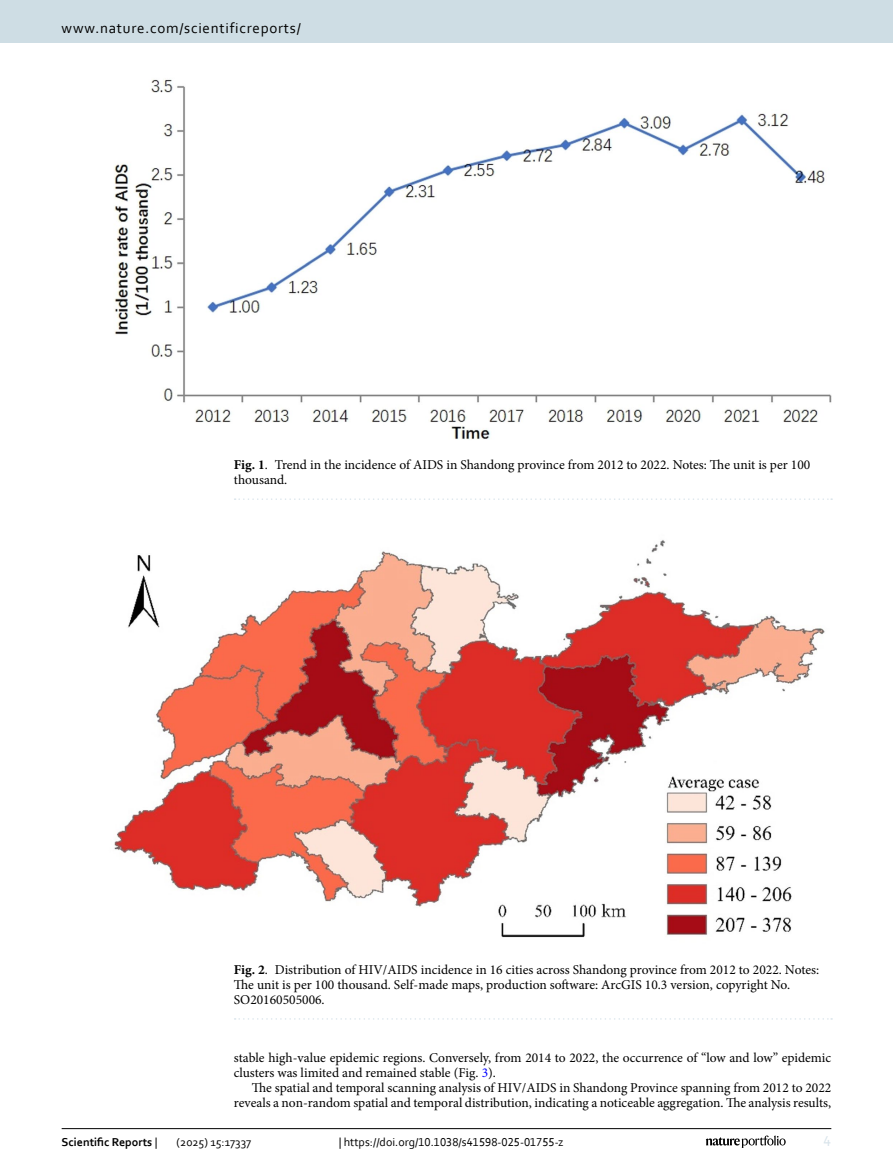
<style>
.page{position:relative;width:893px;height:1174px;background:#fff}
.page>*{position:absolute;margin:0;border:0;box-sizing:border-box;transform-origin:0 0}
.t1{font:15px "Corbel";letter-spacing:.05em;color:#000}
.t2{font:15px "Corbel";color:#d9e4eb}
.Figure_Caption{font:13.5px/15px "Minion Pro";color:#000}
.Body_Text_Indent{font:13.5px/15px "Minion Pro";color:#000;text-align:right}
.Body_Text{font:13.5px/15px "Minion Pro";color:#000}
.t3{font:12px "Corbel";color:#000}
.t4{font:700 12px "Corbel";color:#000}
.s1{font-weight:700}
.s2{color:#00f}
.s3{font-weight:400}
</style>
<div class="page">
<img style="left:114px;top:540px;width:711px;height:398px">
<svg style="left:235px;top:1018px;width:597px;height:1px"></svg>
<img style="left:114px;top:79px;width:717px;height:361px">
<svg style="left:235px;top:498px;width:597px;height:2px"></svg>
<hr style="left:62px;top:1128px;width:769px;height:1px;background:#000">
<svg style="left:706px;top:1135px;width:80px;height:12px"></svg>
<div style="left:0;top:0;width:893px;height:43px;background:#cedde4"></div>
<p class="t1" style="left:62px;top:18px;width:241px">www.nature.com/scientificreports/</p>
<p class="Figure_Caption" style="left:234px;top:457px;width:578px"><span class="s1">Fig. 1</span>. Trend in the incidence of AIDS in Shandong province from 2012 to 2022. Notes: The unit is per 100 thousand.</p>
<p class="Figure_Caption" style="left:234px;top:962px;width:587px"><span class="s1">Fig. 2</span>. Distribution of HIV/AIDS incidence in 16 cities across Shandong province from 2012 to 2022. Notes:<br>The unit is per 100 thousand. Self-made maps, production software: ArcGIS 10.3 version, copyright No.<br>SO20160505006.</p>
<p class="Body_Text" style="left:234px;top:1049px;width:599px">stable high-value epidemic regions. Conversely, from 2014 to 2022, the occurrence of “low and low” epidemic clusters was limited and remained stable (Fig. <span class="s2">3</span>).</p>
<p class="Body_Text_Indent" style="left:234px;top:1079px;width:599px">The spatial and temporal scanning analysis of HIV/AIDS in Shandong Province spanning from 2012 to 2022 reveals a non-random spatial and temporal distribution, indicating a noticeable aggregation. The analysis results,</p>
<p class="t4" style="left:62px;top:1134px;width:97px">Scientific Reports <span class="s3">|</span></p>
<p class="t3" style="left:177px;top:1134px;width:76px">(2025) 15:17337</p>
<p class="t3" style="left:339px;top:1134px;width:226px">| https://doi.org/10.1038/s41598-025-01755-z</p>
<p class="t2" style="left:824px;top:1132px;width:9px">4</p>
</div>
